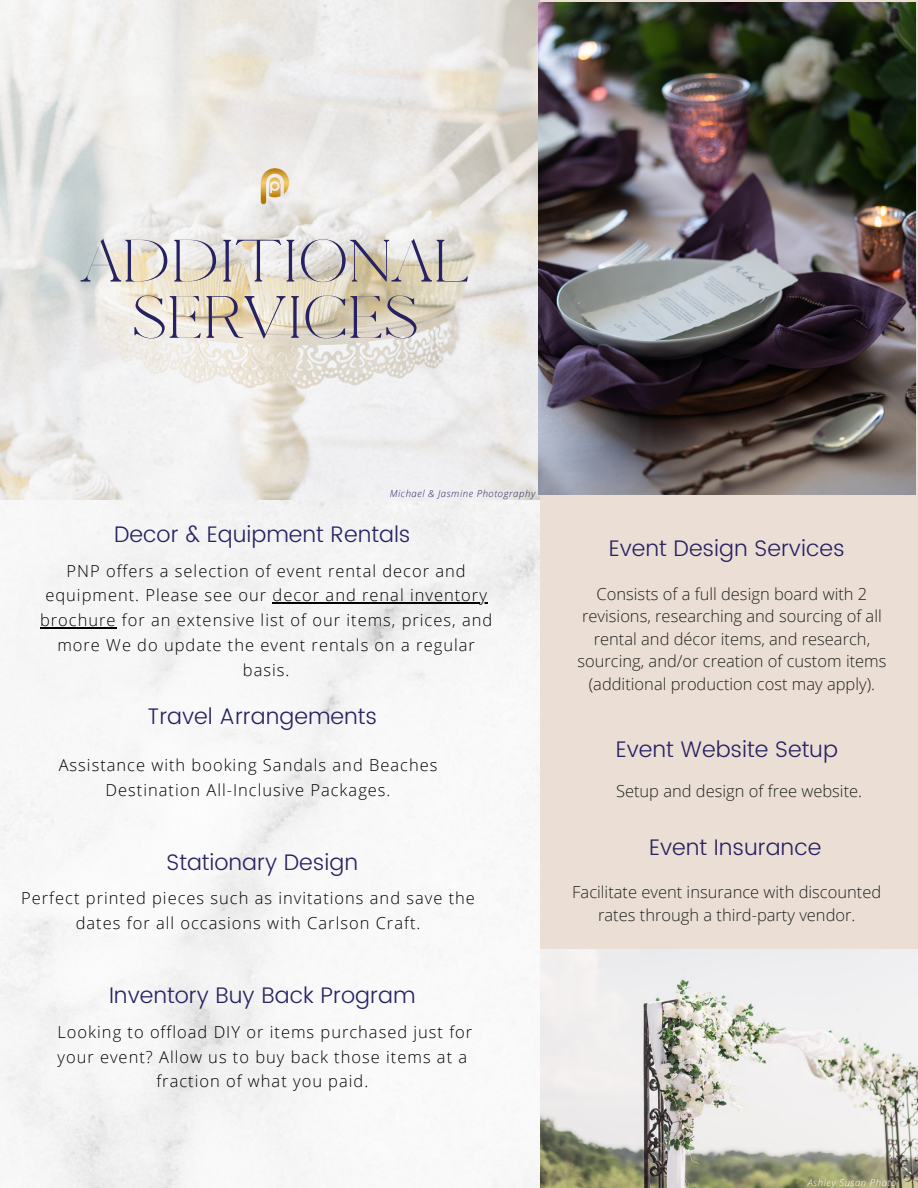
<style>
.page{position:relative;width:918px;height:1188px;background:#fff}
.page>*{position:absolute;margin:0;border:0;box-sizing:border-box;transform-origin:0 0}
.t1{font:300 57px "Pierson";color:#272262}
.t2{font:300 22.5px "Poppins";color:#272262}
.t3{font:300 16.5px/24.8px "Open Sans";letter-spacing:.06em;color:#000;text-align:center}
.t4{font:300 16.5px/22.5px "Open Sans";color:#1f221f;text-align:center}
.t5{font:italic 300 9.6px "Open Sans";letter-spacing:.06em;color:#272262}
.t6{font:italic 300 9.6px "Open Sans";letter-spacing:.06em;color:#fff}
</style>
<div class="page">
<img style="left:0;top:499px;width:541px;height:689px">
<img style="left:0;top:0;width:541px;height:499px">
<div style="left:541px;top:0;width:377px;height:1188px;background:#ebded4"></div>
<img style="left:248px;top:163px;width:54px;height:43px">
<hr style="left:273px;top:603px;width:215px;height:1px;background:#000">
<hr style="left:40px;top:627px;width:77px;height:1px;background:#000">
<img style="left:541px;top:949px;width:377px;height:239px">
<img style="left:538px;top:3px;width:377px;height:492px">
<p class="t1" style="left:82px;top:227px;width:388px">ADDITIONAL</p>
<p class="t1" style="left:131px;top:284px;width:289px">SERVICES</p>
<p class="t5" style="left:390px;top:487px;width:147px">Michael &amp; Jasmine Photography</p>
<p class="t2" style="left:114px;top:522px;width:298px">Decor &amp; Equipment Rentals</p>
<p class="t3" style="left:40px;top:558px;width:454px">PNP offers a selection of event rental decor and equipment. Please see our decor and renal inventory brochure for an extensive list of our items, prices, and more We do update the event rentals on a regular basis.</p>
<p class="t2" style="left:147px;top:703px;width:231px">Travel Arrangements</p>
<p class="t3" style="left:59px;top:752px;width:380px">Assistance with booking Sandals and Beaches<br>Destination All-Inclusive Packages.</p>
<p class="t2" style="left:167px;top:849px;width:193px">Stationary Design</p>
<p class="t3" style="left:21px;top:886px;width:455px">Perfect printed pieces such as invitations and save the dates for all occasions with Carlson Craft.</p>
<p class="t2" style="left:109px;top:982px;width:308px">Inventory Buy Back Program</p>
<p class="t3" style="left:57px;top:1019px;width:416px">Looking to offload DIY or items purchased just for your event? Allow us to buy back those items at a fraction of what you paid.</p>
<p class="t2" style="left:609px;top:535px;width:237px">Event Design Services</p>
<p class="t4" style="left:577px;top:582px;width:311px">Consists of a full design board with 2 revisions, researching and sourcing of all rental and décor items, and research, sourcing, and/or creation of custom items (additional production cost may apply).</p>
<p class="t2" style="left:616px;top:736px;width:224px">Event Website Setup</p>
<p class="t4" style="left:616px;top:779px;width:248px">Setup and design of free website.</p>
<p class="t2" style="left:649px;top:834px;width:174px">Event Insurance</p>
<p class="t4" style="left:572px;top:881px;width:310px">Facilitate event insurance with discounted rates through a third-party vendor.</p>
<p class="t6" style="left:808px;top:1176px;width:90px">Ashley Susan Photo</p>
</div>
